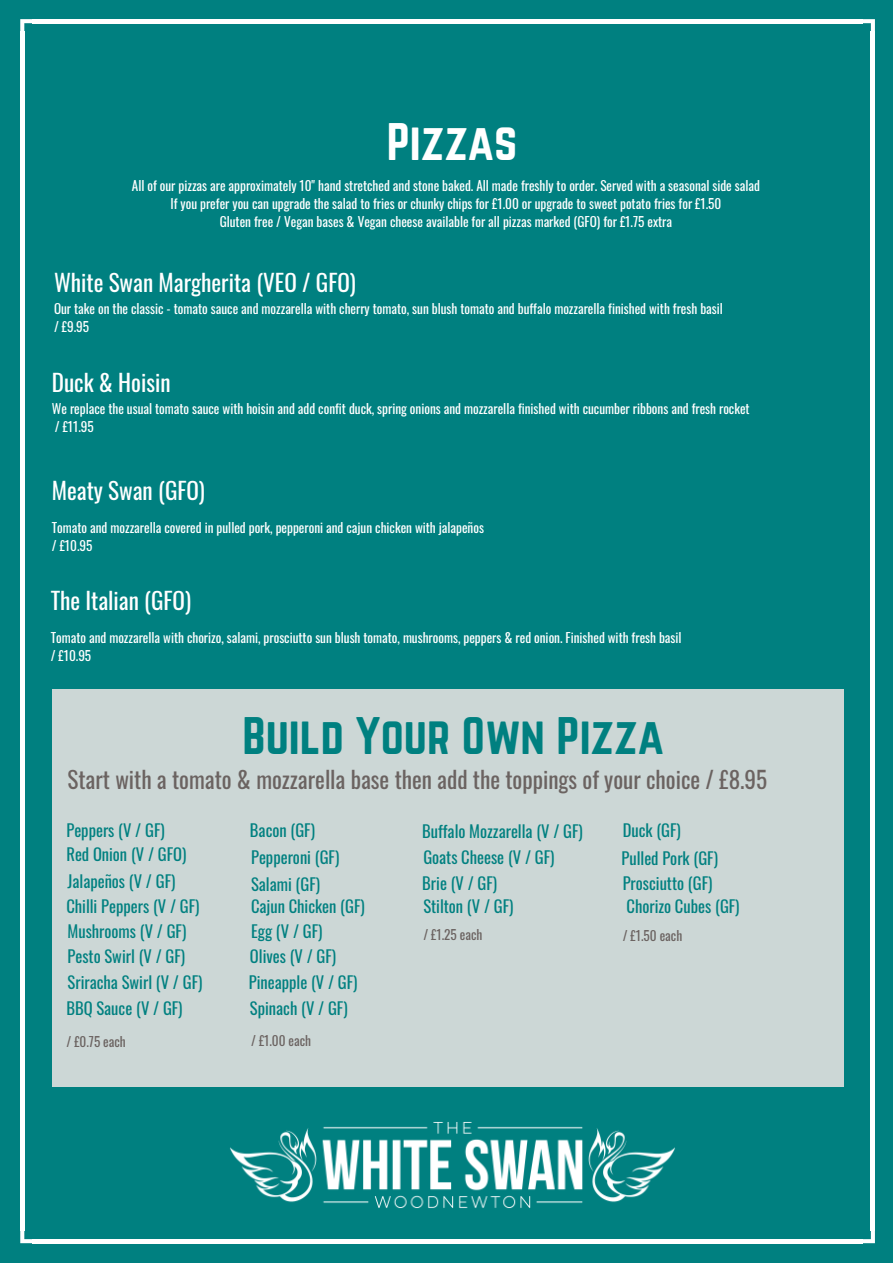
<style>
.page{position:relative;width:893px;height:1263px;background:#008080}
.page>*{position:absolute;margin:0;border:0;box-sizing:border-box;transform-origin:0 0}
.t1{font:46.35px "Norwester";color:#008080}
.t2{font:46.35px "Norwester";color:#fff}
.t3{font:23.25px "Oswald";color:#fff}
.t4{font:23.25px "Oswald";color:#6b6361}
.t5{font:16.5px/28.2px "Oswald";color:#008080}
.t6{font:13.2px/18px "Oswald";color:#fff}
.t7{font:13.2px "Oswald";color:#6b6361}
</style>
<div class="page">
<hr style="left:871px;top:31px;width:4px;height:1200px;background:#fff">
<hr style="left:20px;top:31px;width:4px;height:1200px;background:#fff">
<hr style="left:32px;top:19px;width:831px;height:4px;background:#fff">
<hr style="left:32px;top:1239px;width:831px;height:4px;background:#fff">
<svg style="left:862px;top:19px;width:13px;height:13px"></svg>
<svg style="left:20px;top:19px;width:13px;height:13px"></svg>
<svg style="left:863px;top:1231px;width:12px;height:12px"></svg>
<svg style="left:20px;top:1231px;width:12px;height:12px"></svg>
<div style="left:34px;top:679px;width:827px;height:417px;background:#ccd7d6"></div>
<div style="left:844px;top:1087px;width:23px;height:23px;background:#008080"></div>
<div style="left:29px;top:687px;width:23px;height:402px;background:#008080"></div>
<div style="left:29px;top:1087px;width:23px;height:23px;background:#008080"></div>
<div style="left:844px;top:687px;width:23px;height:402px;background:#008080"></div>
<div style="left:50px;top:1087px;width:795px;height:23px;background:#008080"></div>
<div style="left:844px;top:666px;width:23px;height:23px;background:#008080"></div>
<div style="left:29px;top:666px;width:23px;height:23px;background:#008080"></div>
<div style="left:50px;top:666px;width:795px;height:23px;background:#008080"></div>
<img style="left:230px;top:1121px;width:445px;height:88px">
<h1 class="t2" style="left:387px;top:119px;width:132px">Pizzas</h1>
<p class="t6" style="left:132px;top:176px;width:630px;text-align:center">All of our pizzas are approximately 10" hand stretched and stone baked. All made freshly to order. Served with a seasonal side salad<br>If you prefer you can upgrade the salad to fries or chunky chips for £1.00 or upgrade to sweet potato fries for £1.50<br>Gluten free / Vegan bases &amp; Vegan cheese available for all pizzas marked (GFO) for £1.75 extra</p>
<h2 class="t3" style="left:54px;top:264px;width:303px">White Swan Margherita (VEO / GFO)</h2>
<p class="t6" style="left:54px;top:299px;width:670px">Our take on the classic - tomato sauce and mozzarella with cherry tomato, sun blush tomato and buffalo mozzarella finished with fresh basil / £9.95</p>
<h2 class="t3" style="left:52px;top:364px;width:120px">Duck &amp; Hoisin</h2>
<p class="t6" style="left:52px;top:399px;width:699px">We replace the usual tomato sauce with hoisin and add confit duck, spring onions and mozzarella finished with cucumber ribbons and fresh rocket / £11.95</p>
<h2 class="t3" style="left:52px;top:472px;width:155px">Meaty Swan (GFO)</h2>
<p class="t6" style="left:52px;top:518px;width:434px">Tomato and mozzarella covered in pulled pork, pepperoni and cajun chicken with jalapeños / £10.95</p>
<h2 class="t3" style="left:51px;top:583px;width:142px">The Italian (GFO)</h2>
<p class="t6" style="left:51px;top:628px;width:632px">Tomato and mozzarella with chorizo, salami, prosciutto sun blush tomato, mushrooms, peppers &amp; red onion. Finished with fresh basil / £10.95</p>
<h1 class="t1" style="left:243px;top:714px;width:423px">Build Your Own Pizza</h1>
<h2 class="t4" style="left:68px;top:762px;width:701px">Start with a tomato &amp; mozzarella base then add the toppings of your choice / £8.95</h2>
<p class="t5" style="left:66px;top:815px;width:100px">Peppers (V / GF)</p>
<p class="t5" style="left:250px;top:815px;width:67px">Bacon (GF)</p>
<p class="t5" style="left:422px;top:816px;width:162px">Buffalo Mozzarella (V / GF)</p>
<p class="t5" style="left:622px;top:815px;width:98px">Duck (GF)<br>Pulled Pork (GF)</p>
<p class="t5" style="left:623px;top:870px;width:118px;line-height:23.7px">Prosciutto (GF)<br>Chorizo Cubes (GF)</p>
<p class="t7" style="left:623px;top:926px;width:61px">/ £1.50 each</p>
<p class="t5" style="left:66px;top:840px;width:121px">Red Onion (V / GFO)</p>
<p class="t5" style="left:251px;top:842px;width:90px">Pepperoni (GF)</p>
<p class="t5" style="left:423px;top:842px;width:133px">Goats Cheese (V / GF)</p>
<p class="t5" style="left:68px;top:867px;width:109px">Jalapeños (V / GF)</p>
<p class="t5" style="left:251px;top:869px;width:70px">Salami (GF)</p>
<p class="t5" style="left:422px;top:868px;width:76px">Brie (V / GF)</p>
<p class="t5" style="left:66px;top:892px;width:135px">Chilli Peppers (V / GF)</p>
<p class="t5" style="left:251px;top:892px;width:115px">Cajun Chicken (GF)</p>
<p class="t5" style="left:423px;top:892px;width:92px">Stilton (V / GF)</p>
<p class="t5" style="left:68px;top:916px;width:120px">Mushrooms (V / GF)</p>
<p class="t5" style="left:251px;top:916px;width:73px">Egg (V / GF)</p>
<p class="t7" style="left:423px;top:924px;width:61px">/ £1.25 each</p>
<p class="t5" style="left:68px;top:941px;width:119px">Pesto Swirl (V / GF)</p>
<p class="t5" style="left:250px;top:941px;width:88px">Olives (V / GF)</p>
<p class="t5" style="left:68px;top:967px;width:136px">Sriracha Swirl (V / GF)</p>
<p class="t5" style="left:249px;top:967px;width:110px">Pineapple (V / GF)</p>
<p class="t5" style="left:66px;top:993px;width:118px">BBQ Sauce (V / GF)</p>
<p class="t5" style="left:250px;top:993px;width:99px">Spinach (V / GF)</p>
<p class="t7" style="left:66px;top:1031px;width:61px">/ £0.75 each</p>
<p class="t7" style="left:251px;top:1030px;width:62px">/ £1.00 each</p>
</div>
